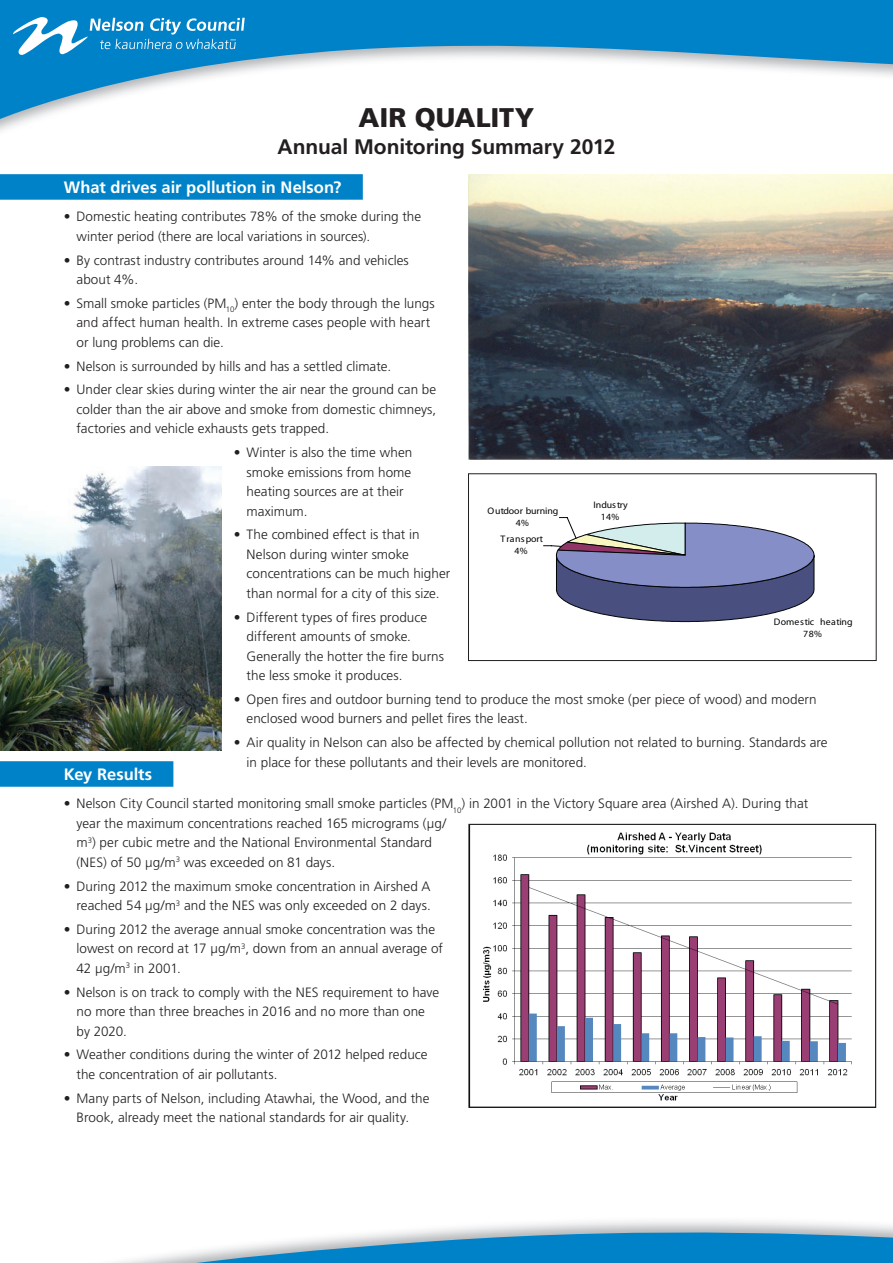
<style>
.page{position:relative;width:893px;height:1263px;background:#fff}
.page>*{position:absolute;margin:0;border:0;box-sizing:border-box;transform-origin:0 0}
.t1{font:900 27px "Frutiger";color:#231f20}
.t2{font:700 21px "Frutiger";letter-spacing:-.005em;color:#231f20}
.t3{font:700 16.5px "Frutiger";color:#fff}
.t4{font:300 13.5px/19.5px "Frutiger";color:#231f20}
.t5{font:9.45px/11.9px "Myriad";color:#020405;text-align:center;scale:1.04 1}
</style>
<div class="page">
<svg style="left:0;top:0;width:893px;height:131px"></svg>
<svg style="left:117px;top:1221px;width:776px;height:42px"></svg>
<div style="left:0;top:174px;width:363px;height:26px;background:#0082c8"></div>
<div style="left:0;top:761px;width:173px;height:26px;background:#0082c8"></div>
<img style="left:483px;top:832px;width:369px;height:269px">
<div style="left:469px;top:824px;width:407px;height:284px;border:1px solid #231f20"></div>
<svg style="left:13px;top:17px;width:232px;height:40px;background:#389dd3"></svg>
<img style="left:0;top:467px;width:222px;height:284px">
<svg style="left:544px;top:517px;width:271px;height:105px"></svg>
<div style="left:468px;top:473px;width:408px;height:188px;border:1px solid #231f20"></div>
<img style="left:468px;top:175px;width:425px;height:284px">
<h1 class="t1" style="left:359px;top:102px;width:177px">AIR QUALITY</h1>
<h2 class="t2" style="left:278px;top:135px;width:339px">Annual Monitoring Summary 2012</h2>
<p class="t3" style="left:64px;top:178px;width:279px">What drives air pollution in Nelson?</p>
<p class="t4" style="left:77px;top:207px;width:346px;text-indent:-13px">• Domestic heating contributes 78% of the smoke during the winter period (there are local variations in sources).</p>
<p class="t4" style="left:77px;top:250px;width:334px;text-indent:-13px">• By contrast industry contributes around 14% and vehicles about 4%.</p>
<p class="t4" style="left:77px;top:293px;width:360px;text-indent:-13px">• Small smoke particles (PM<sub>10</sub>) enter the body through the lungs and affect human health. In extreme cases people with heart or lung problems can die.</p>
<p class="t4" style="left:64px;top:356px;width:329px">• Nelson is surrounded by hills and has a settled climate.</p>
<p class="t4" style="left:77px;top:380px;width:361px;text-align:justify;text-indent:-13px">• Under clear skies during winter the air near the ground can be colder than the air above and smoke from domestic chimneys, factories and vehicle exhausts gets trapped.</p>
<p class="t4" style="left:247px;top:443px;width:167px;text-indent:-13px">• Winter is also the time when smoke emissions from home heating sources are at their maximum.</p>
<p class="t4" style="left:247px;top:525px;width:205px;text-indent:-13px">• The combined effect is that in<br>Nelson during winter smoke concentrations can be much higher than normal for a city of this size.</p>
<p class="t4" style="left:247px;top:607px;width:199px;text-indent:-13px">• Different types of fires produce different amounts of smoke.<br>Generally the hotter the fire burns the less smoke it produces.</p>
<p class="t4" style="left:247px;top:689px;width:571px;text-indent:-13px">• Open fires and outdoor burning tend to produce the most smoke (per piece of wood) and modern enclosed wood burners and pellet fires the least.</p>
<p class="t4" style="left:247px;top:733px;width:583px;text-indent:-13px">• Air quality in Nelson can also be affected by chemical pollution not related to burning. Standards are in place for these pollutants and their levels are monitored.</p>
<p class="t3" style="left:64px;top:765px;width:90px">Key Results</p>
<p class="t4" style="left:77px;top:794px;width:733px;text-indent:-13px">• Nelson City Council started monitoring small smoke particles (PM<sub>10</sub>) in 2001 in the Victory Square area (Airshed A). During that year the maximum concentrations reached 165 micrograms (µg/<br>m<sup>3</sup>) per cubic metre and the National Environmental Standard<br>(NES) of 50 µg/m<sup>3</sup> was exceeded on 81 days.</p>
<p class="t4" style="left:64px;top:876px;width:368px;text-align:right">• During 2012 the maximum smoke concentration in Airshed A reached 54 µg/m<sup>3</sup> and the NES was only exceeded on 2 days.</p>
<p class="t4" style="left:77px;top:919px;width:368px;text-indent:-13px">• During 2012 the average annual smoke concentration was the lowest on record at 17 µg/m<sup>3</sup>, down from an annual average of<br>42 µg/m<sup>3</sup> in 2001.</p>
<p class="t4" style="left:77px;top:982px;width:364px;text-indent:-13px">• Nelson is on track to comply with the NES requirement to have no more than three breaches in 2016 and no more than one by 2020.</p>
<p class="t4" style="left:77px;top:1045px;width:353px;text-indent:-13px">• Weather conditions during the winter of 2012 helped reduce the concentration of air pollutants.</p>
<p class="t4" style="left:64px;top:1088px;width:367px;text-align:center">• Many parts of Nelson, including Atawhai, the Wood, and the<br>Brook, already meet the national standards for air quality.</p>
<p class="t5" style="left:488px;top:505px;width:70px">Outdoor burning<br>4%</p>
<p class="t5" style="left:593px;top:499px;width:35px">Industry<br>14%</p>
<p class="t5" style="left:500px;top:533px;width:42px">T ransport<br>4%</p>
<p class="t5" style="left:774px;top:616px;width:77px">Domestic heating<br>78%</p>
</div>
